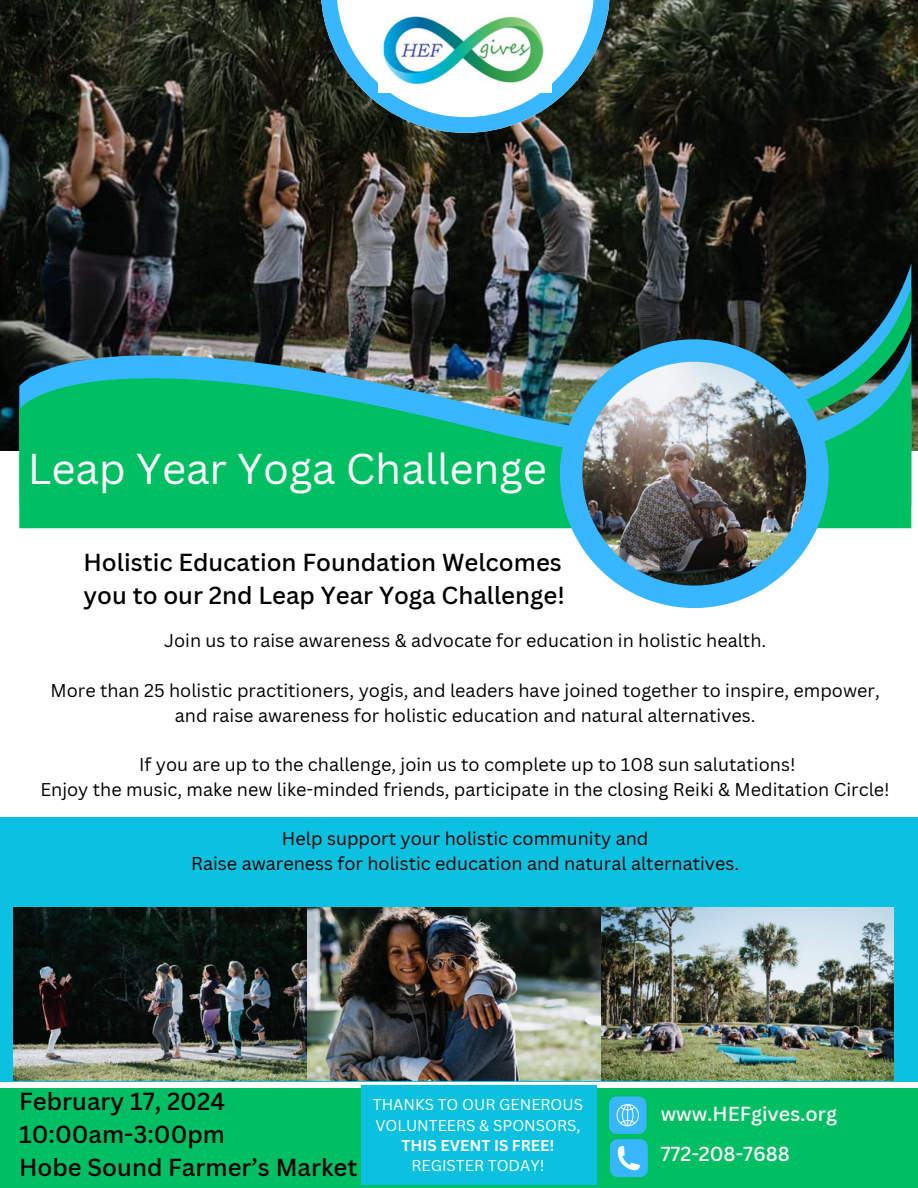
<style>
.page{position:relative;width:918px;height:1188px;background:#fff}
.page>*{position:absolute;margin:0;border:0;box-sizing:border-box;transform-origin:0 0}
.t1{font:42px "Canva Sans";color:#fff}
.t2{font:500 24px/32.7px "Canva Sans";color:#000}
.t3{font:500 19.8px "Canva Sans";color:#fff}
.t4{font:18px/24.8px "Canva Sans";color:#000;text-align:center}
.t5{font:15.3px/20.2px "Canva Sans";color:#fff;text-align:center}
.s1{font-weight:700}
</style>
<div class="page">
<div style="left:0;top:817px;width:918px;height:264px;background:#0cc0df"></div>
<img style="left:14px;top:908px;width:880px;height:173px">
<img style="left:0;top:0;width:918px;height:451px">
<svg style="left:321px;top:0;width:289px;height:133px"></svg>
<svg style="left:543px;top:263px;width:368px;height:24px;fill:#0b0d09"></svg>
<svg style="left:19px;top:305px;width:524px;height:23px"></svg>
<img style="left:19px;top:328px;width:892px;height:201px">
<img style="left:543px;top:287px;width:368px;height:205px">
<svg style="left:560px;top:339px;width:269px;height:269px"></svg>
<img style="left:582px;top:362px;width:224px;height:223px">
<div style="left:0;top:1088px;width:918px;height:100px;background:#00bf63"></div>
<div style="left:361px;top:1085px;width:236px;height:100px;background:#0cc0df"></div>
<svg style="left:609px;top:1096px;width:39px;height:81px"></svg>
<img style="left:379px;top:0;width:173px;height:92px">
<p class="t1" style="left:28px;top:439px;width:521px">Leap Year Yoga Challenge</p>
<p class="t2" style="left:83px;top:546px;width:483px">Holistic Education Foundation Welcomes you to our 2nd Leap Year Yoga Challenge!</p>
<p class="t4" style="left:164px;top:628px;width:604px">Join us to raise awareness &amp; advocate for education in holistic health.</p>
<p class="t4" style="left:50px;top:677px;width:831px">More than 25 holistic practitioners, yogis, and leaders have joined together to inspire, empower, and raise awareness for holistic education and natural alternatives.</p>
<p class="t4" style="left:139px;top:752px;width:658px">If you are up to the challenge, join us to complete up to 108 sun salutations!</p>
<p class="t4" style="left:40px;top:776px;width:851px">Enjoy the music, make new like-minded friends, participate in the closing Reiki &amp; Meditation Circle!</p>
<p class="t4" style="left:282px;top:826px;width:368px">Help support your holistic community and</p>
<p class="t4" style="left:191px;top:851px;width:549px">Raise awareness for holistic education and natural alternatives.</p>
<p class="t2" style="left:19px;top:1085px;width:207px">February 17, 2024</p>
<p class="t2" style="left:19px;top:1117px;width:208px">10:00am-3:00pm</p>
<p class="t2" style="left:19px;top:1150px;width:340px">Hobe Sound Farmer’s Market</p>
<p class="t5" style="left:373px;top:1094px;width:212px">THANKS TO OUR GENEROUS<br>VOLUNTEERS &amp; SPONSORS,<br><span class="s1">THIS EVENT IS FREE!</span></p>
<p class="t5" style="left:411px;top:1155px;width:135px">REGISTER TODAY!</p>
<p class="t3" style="left:661px;top:1100px;width:178px">www.HEFgives.org</p>
<p class="t3" style="left:661px;top:1140px;width:131px">772-208-7688</p>
</div>
